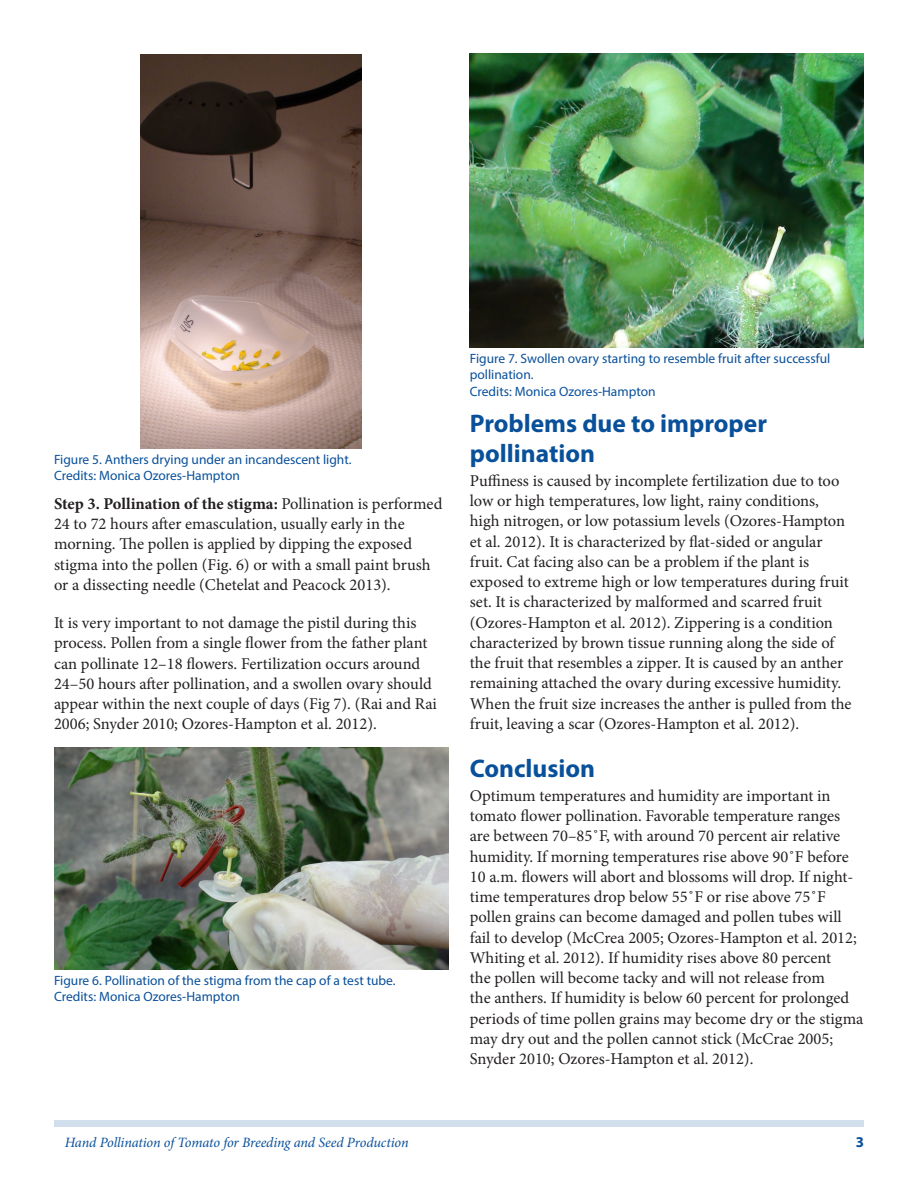
<style>
.page{position:relative;width:918px;height:1188px;background:#fff}
.page>*{position:absolute;margin:0;border:0;box-sizing:border-box;transform-origin:0 0}
.SectionHeading0{font:700 25.5px/30.6px "Myriad Pro";color:#09509a}
.Paragraph{font:16.5px/20.2px "Minion Pro";color:#231f20}
.t1{font:700 15px "Myriad Pro";color:#09509a}
.RunningTitleItalics{font:italic 14.25px "Minion Pro";letter-spacing:-.01em;color:#09509a}
.FigureCaption{font:13.5px/16.5px "Myriad Pro";color:#09509a}
.s1{font-weight:700}
</style>
<div class="page">
<div style="left:54px;top:1120px;width:810px;height:7px;background:#d0dfeb"></div>
<img style="left:140px;top:54px;width:222px;height:394px">
<img style="left:54px;top:747px;width:394px;height:222px">
<img style="left:470px;top:54px;width:394px;height:293px">
<p class="FigureCaption" style="left:54px;top:451px;width:299px">Figure 5. Anthers drying under an incandescent light.</p>
<p class="FigureCaption" style="left:54px;top:467px;width:187px">Credits: Monica Ozores-Hampton</p>
<p class="Paragraph" style="left:54px;top:493px;width:390px"><span class="s1">Step 3. Pollination of the stigma:</span> Pollination is performed 24 to 72 hours after emasculation, usually early in the morning. The pollen is applied by dipping the exposed stigma into the pollen (Fig. 6) or with a small paint brush or a dissecting needle (Chetelat and Peacock 2013).</p>
<p class="Paragraph" style="left:54px;top:613px;width:384px">It is very important to not damage the pistil during this process. Pollen from a single flower from the father plant can pollinate 12–18 flowers. Fertilization occurs around 24–50 hours after pollination, and a swollen ovary should appear within the next couple of days (Fig 7). (Rai and Rai 2006; Snyder 2010; Ozores-Hampton et al. 2012).</p>
<p class="FigureCaption" style="left:54px;top:972px;width:343px">Figure 6. Pollination of the stigma from the cap of a test tube.</p>
<p class="FigureCaption" style="left:54px;top:988px;width:187px">Credits: Monica Ozores-Hampton</p>
<p class="FigureCaption" style="left:470px;top:350px;width:362px">Figure 7. Swollen ovary starting to resemble fruit after successful pollination.</p>
<p class="FigureCaption" style="left:470px;top:383px;width:187px">Credits: Monica Ozores-Hampton</p>
<p class="SectionHeading0" style="left:470px;top:407px;width:299px">Problems due to improper pollination</p>
<p class="Paragraph" style="left:470px;top:470px;width:383px">Puffiness is caused by incomplete fertilization due to too low or high temperatures, low light, rainy conditions, high nitrogen, or low potassium levels (Ozores-Hampton et al. 2012). It is characterized by flat-sided or angular fruit. Cat facing also can be a problem if the plant is exposed to extreme high or low temperatures during fruit set. It is characterized by malformed and scarred fruit (Ozores-Hampton et al. 2012). Zippering is a condition characterized by brown tissue running along the side of the fruit that resembles a zipper. It is caused by an anther remaining attached the ovary during excessive humidity.<br>When the fruit size increases the anther is pulled from the fruit, leaving a scar (Ozores-Hampton et al. 2012).</p>
<p class="SectionHeading0" style="left:470px;top:753px;width:127px">Conclusion</p>
<p class="Paragraph" style="left:470px;top:786px;width:395px">Optimum temperatures and humidity are important in tomato flower pollination. Favorable temperature ranges are between 70–85˚F, with around 70 percent air relative humidity. If morning temperatures rise above 90˚F before 10 a.m. flowers will abort and blossoms will drop. If night&shy;time temperatures drop below 55˚F or rise above 75˚F pollen grains can become damaged and pollen tubes will fail to develop (McCrea 2005; Ozores-Hampton et al. 2012; Whiting et al. 2012). If humidity rises above 80 percent<br>the pollen will become tacky and will not release from<br>the anthers. If humidity is below 60 percent for prolonged periods of time pollen grains may become dry or the stigma may dry out and the pollen cannot stick (McCrae 2005; Snyder 2010; Ozores-Hampton et al. 2012).</p>
<p class="RunningTitleItalics" style="left:65px;top:1133px;width:345px">Hand Pollination of Tomato for Breeding and Seed Production</p>
<p class="t1" style="left:856px;top:1133px;width:10px">3</p>
</div>
